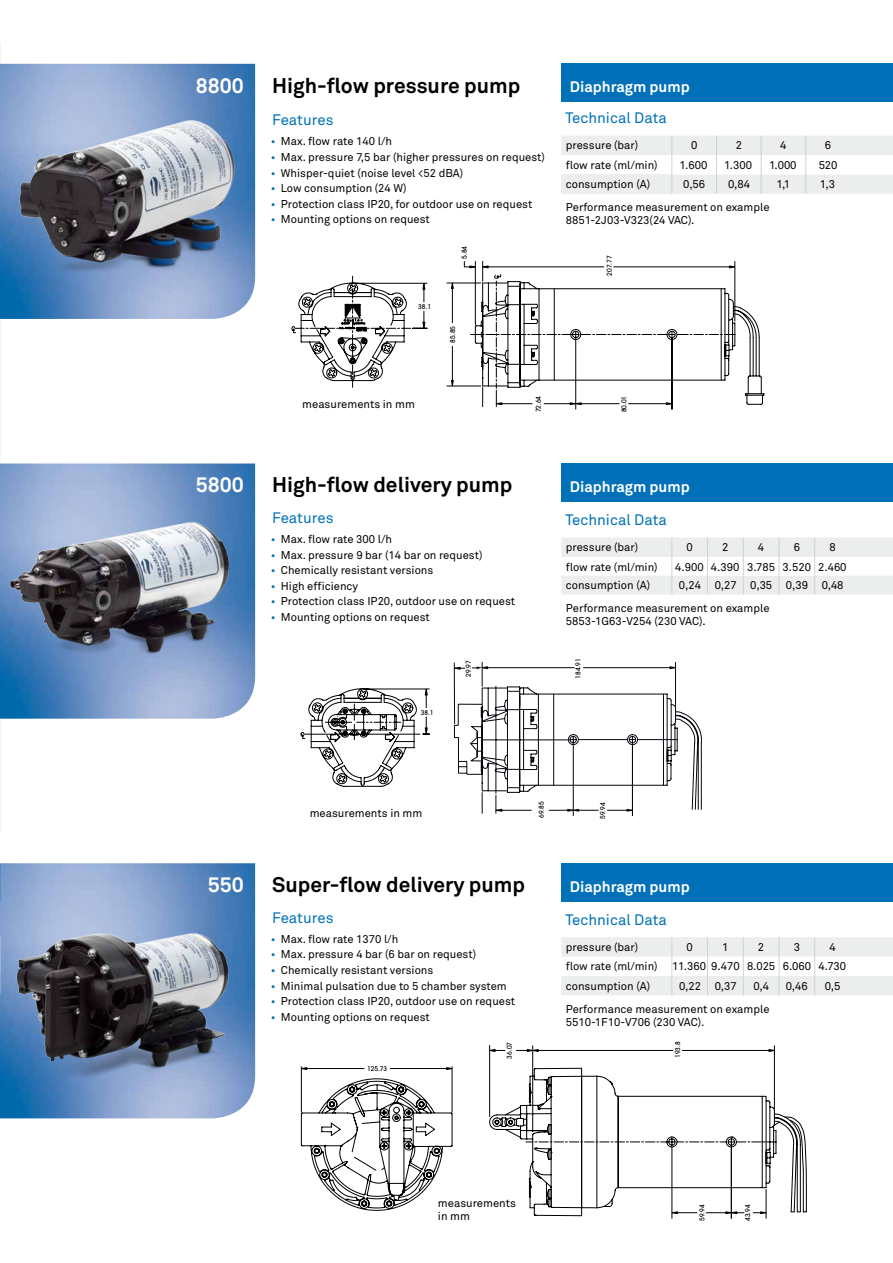
<style>
.page{position:relative;width:893px;height:1263px;background:#fff}
.page>*{position:absolute;margin:0;border:0;box-sizing:border-box;transform-origin:0 0}
.t1{font:700 21px "Akkurat";color:#000}
.t2{font:700 21px "Akkurat";color:#fff}
.t3{font:15px "Akkurat";color:#0071b9}
.t4{font:700 15px "Akkurat";color:#fff}
.t5{font:11.25px/13.5px "Akkurat";color:#000}
.t6{font:500 6.6px "Avant Garde";color:#000}
.s1{color:#0071b9}
</style>
<div class="page">
<img style="left:0;top:64px;width:255px;height:255px">
<img style="left:0;top:74px;width:255px;height:235px">
<img style="left:0;top:463px;width:255px;height:256px">
<img style="left:0;top:480px;width:255px;height:218px">
<img style="left:0;top:863px;width:255px;height:255px">
<img style="left:0;top:895px;width:255px;height:207px">
<svg style="left:301px;top:1066px;width:152px;height:145px"></svg>
<hr style="left:731px;top:1144px;width:1px;height:74px;background:#000">
<hr style="left:672px;top:1144px;width:1px;height:74px;background:#000">
<svg style="left:489px;top:1045px;width:318px;height:171px"></svg>
<hr style="left:489px;top:1045px;width:1px;height:71px;background:#000">
<svg style="left:489px;top:1049px;width:16px;height:2px"></svg>
<svg style="left:516px;top:1049px;width:81px;height:159px"></svg>
<hr style="left:632px;top:741px;width:1px;height:75px;background:#05080d">
<hr style="left:573px;top:741px;width:1px;height:75px;background:#05080d">
<svg style="left:454px;top:662px;width:248px;height:152px"></svg>
<svg style="left:301px;top:688px;width:129px;height:99px"></svg>
<svg style="left:482px;top:274px;width:282px;height:133px"></svg>
<svg style="left:292px;top:275px;width:468px;height:113px"></svg>
<svg style="left:451px;top:380px;width:2px;height:7px"></svg>
<hr style="left:581px;top:403px;width:38px;height:1px;background:#000">
<hr style="left:628px;top:403px;width:38px;height:1px;background:#000">
<hr style="left:575px;top:336px;width:1px;height:73px;background:#000">
<hr style="left:672px;top:338px;width:1px;height:71px;background:#000">
<svg style="left:666px;top:403px;width:6px;height:2px"></svg>
<svg style="left:339px;top:261px;width:396px;height:71px"></svg>
<svg style="left:544px;top:403px;width:37px;height:2px"></svg>
<svg style="left:496px;top:403px;width:6px;height:2px"></svg>
<hr style="left:502px;top:403px;width:30px;height:1px;background:#000">
<div style="left:561px;top:64px;width:332px;height:38px;background:#0071b9"></div>
<div style="left:561px;top:463px;width:332px;height:39px;background:#0071b9"></div>
<div style="left:561px;top:863px;width:332px;height:38px;background:#0071b9"></div>
<svg style="left:561px;top:136px;width:332px;height:58px"></svg>
<svg style="left:561px;top:537px;width:332px;height:57px"></svg>
<svg style="left:561px;top:937px;width:332px;height:58px"></svg>
<h1 class="t2" style="left:196px;top:72px;width:49px">8800</h1>
<h1 class="t2" style="left:196px;top:472px;width:49px">5800</h1>
<h1 class="t1" style="left:272px;top:72px;width:250px">High-flow pressure pump</h1>
<h2 class="t3" style="left:272px;top:111px;width:63px">Features</h2>
<p class="t5" style="left:271px;top:135px;width:123px"><span class="s1">•</span> Max. flow rate 140 l/h</p>
<p class="t5" style="left:271px;top:151px;width:276px"><span class="s1">•</span> Max. pressure 7,5 bar (higher pressures on request)</p>
<p class="t5" style="left:271px;top:166px;width:194px"><span class="s1">•</span> Whisper-quiet (noise level &lt;52 dBA)</p>
<p class="t5" style="left:271px;top:182px;width:137px"><span class="s1">•</span> Low consumption (24 W)</p>
<p class="t5" style="left:271px;top:197px;width:263px"><span class="s1">•</span> Protection class IP20, for outdoor use on request</p>
<p class="t5" style="left:271px;top:213px;width:161px"><span class="s1">•</span> Mounting options on request</p>
<p class="t6" style="left:418px;top:302px;width:14px">38.1</p>
<p class="t6" style="left:460px;top:259px;width:14px;rotate:-90deg">5.84</p>
<p class="t6" style="left:449px;top:343px;width:18px;rotate:-90deg">85.85</p>
<h2 class="t4" style="left:570px;top:78px;width:121px">Diaphragm pump</h2>
<h2 class="t3" style="left:565px;top:109px;width:103px">Technical Data</h2>
<p class="t5" style="left:566px;top:139px;width:74px">pressure (bar)</p>
<p class="t5" style="left:691px;top:139px;width:8px">0</p>
<p class="t5" style="left:736px;top:139px;width:8px">2</p>
<p class="t5" style="left:780px;top:139px;width:8px">4</p>
<p class="t5" style="left:825px;top:139px;width:8px">6</p>
<p class="t5" style="left:566px;top:158px;width:93px">flow rate (ml/min)</p>
<p class="t5" style="left:680px;top:158px;width:29px">1.600</p>
<p class="t5" style="left:724px;top:158px;width:29px">1.300</p>
<p class="t5" style="left:769px;top:158px;width:29px">1.000</p>
<p class="t5" style="left:819px;top:158px;width:20px">520</p>
<p class="t5" style="left:566px;top:178px;width:86px">consumption (A)</p>
<p class="t5" style="left:683px;top:178px;width:23px">0,56</p>
<p class="t5" style="left:728px;top:178px;width:23px">0,84</p>
<p class="t5" style="left:776px;top:178px;width:15px">1,1</p>
<p class="t5" style="left:820px;top:178px;width:17px">1,3</p>
<p class="t5" style="left:566px;top:200px;width:205px">Performance measurement on example<br>8851-2J03-V323(24 VAC).</p>
<p class="t6" style="left:605px;top:276px;width:22px;rotate:-90deg">207.77</p>
<p class="t5" style="left:302px;top:398px;width:114px">measurements in mm</p>
<p class="t6" style="left:534px;top:412px;width:18px;rotate:-90deg">72.64</p>
<p class="t6" style="left:620px;top:412px;width:18px;rotate:-90deg">80.01</p>
<h1 class="t1" style="left:272px;top:472px;width:242px">High-flow delivery pump</h1>
<h2 class="t4" style="left:570px;top:477px;width:121px">Diaphragm pump</h2>
<h2 class="t3" style="left:272px;top:509px;width:63px">Features</h2>
<p class="t5" style="left:271px;top:532px;width:123px"><span class="s1">•</span> Max. flow rate 300 l/h</p>
<p class="t5" style="left:271px;top:548px;width:213px"><span class="s1">•</span> Max. pressure 9 bar (14 bar on request)</p>
<p class="t5" style="left:271px;top:564px;width:164px"><span class="s1">•</span> Chemically resistant versions</p>
<p class="t5" style="left:271px;top:579px;width:89px"><span class="s1">•</span> High efficiency</p>
<p class="t5" style="left:271px;top:595px;width:246px"><span class="s1">•</span> Protection class IP20, outdoor use on request</p>
<p class="t5" style="left:271px;top:611px;width:161px"><span class="s1">•</span> Mounting options on request</p>
<h2 class="t3" style="left:565px;top:511px;width:103px">Technical Data</h2>
<p class="t5" style="left:566px;top:541px;width:74px">pressure (bar)</p>
<p class="t5" style="left:687px;top:541px;width:8px">0</p>
<p class="t5" style="left:722px;top:541px;width:8px">2</p>
<p class="t5" style="left:758px;top:541px;width:8px">4</p>
<p class="t5" style="left:794px;top:541px;width:8px">6</p>
<p class="t5" style="left:829px;top:541px;width:8px">8</p>
<p class="t5" style="left:566px;top:560px;width:93px">flow rate (ml/min)</p>
<p class="t5" style="left:675px;top:560px;width:173px">4.900 4.390 3.785 3.520 2.460</p>
<p class="t5" style="left:566px;top:579px;width:86px">consumption (A)</p>
<p class="t5" style="left:566px;top:575px;width:279px;line-height:22.4px;text-indent:113px">0,24 0,27 0,35 0,39 0,48<br>Performance measurement on example</p>
<p class="t5" style="left:566px;top:615px;width:141px">5853-1G63-V254 (230 VAC).</p>
<p class="t6" style="left:464px;top:677px;width:18px;rotate:-90deg">29.97</p>
<p class="t6" style="left:574px;top:679px;width:22px;rotate:-90deg">184.91</p>
<p class="t6" style="left:421px;top:708px;width:14px">38.1</p>
<h1 class="t2" style="left:208px;top:871px;width:37px">550</h1>
<p class="t5" style="left:310px;top:806px;width:114px">measurements in mm</p>
<p class="t6" style="left:537px;top:818px;width:18px;rotate:-90deg">69.85</p>
<p class="t6" style="left:599px;top:819px;width:18px;rotate:-90deg">59.94</p>
<h1 class="t1" style="left:272px;top:871px;width:255px">Super-flow delivery pump</h1>
<h2 class="t4" style="left:570px;top:877px;width:121px">Diaphragm pump</h2>
<h2 class="t3" style="left:272px;top:909px;width:63px">Features</h2>
<p class="t5" style="left:271px;top:932px;width:129px"><span class="s1">•</span> Max. flow rate 1370 l/h</p>
<p class="t5" style="left:271px;top:948px;width:207px"><span class="s1">•</span> Max. pressure 4 bar (6 bar on request)</p>
<p class="t5" style="left:271px;top:963px;width:164px"><span class="s1">•</span> Chemically resistant versions</p>
<p class="t5" style="left:271px;top:979px;width:237px"><span class="s1">•</span> Minimal pulsation due to 5 chamber system</p>
<p class="t5" style="left:271px;top:995px;width:246px"><span class="s1">•</span> Protection class IP20, outdoor use on request</p>
<p class="t5" style="left:271px;top:1010px;width:161px"><span class="s1">•</span> Mounting options on request</p>
<h2 class="t3" style="left:565px;top:911px;width:103px">Technical Data</h2>
<p class="t5" style="left:566px;top:940px;width:74px">pressure (bar)</p>
<p class="t5" style="left:687px;top:940px;width:8px">0</p>
<p class="t5" style="left:722px;top:940px;width:8px">1</p>
<p class="t5" style="left:758px;top:940px;width:8px">2</p>
<p class="t5" style="left:794px;top:940px;width:8px">3</p>
<p class="t5" style="left:829px;top:940px;width:8px">4</p>
<p class="t5" style="left:566px;top:960px;width:93px">flow rate (ml/min)</p>
<p class="t5" style="left:672px;top:960px;width:176px">11.360 9.470 8.025 6.060 4.730</p>
<p class="t5" style="left:566px;top:979px;width:86px">consumption (A)</p>
<p class="t5" style="left:679px;top:979px;width:59px">0,22 0,37</p>
<p class="t5" style="left:753px;top:979px;width:17px">0,4</p>
<p class="t5" style="left:786px;top:979px;width:23px">0,46</p>
<p class="t5" style="left:825px;top:979px;width:17px">0,5</p>
<p class="t5" style="left:566px;top:1002px;width:205px">Performance measurement on example<br>5510-1F10-V706 (230 VAC).</p>
<p class="t6" style="left:505px;top:1058px;width:18px;rotate:-90deg">36.07</p>
<p class="t6" style="left:674px;top:1058px;width:18px;rotate:-90deg">193.8</p>
<p class="t6" style="left:367px;top:1064px;width:22px">125.73</p>
<p class="t5" style="left:438px;top:1196px;width:80px">measurements in mm</p>
<p class="t6" style="left:698px;top:1221px;width:18px;rotate:-90deg">59.94</p>
<p class="t6" style="left:744px;top:1221px;width:18px;rotate:-90deg">43.94</p>
</div>
